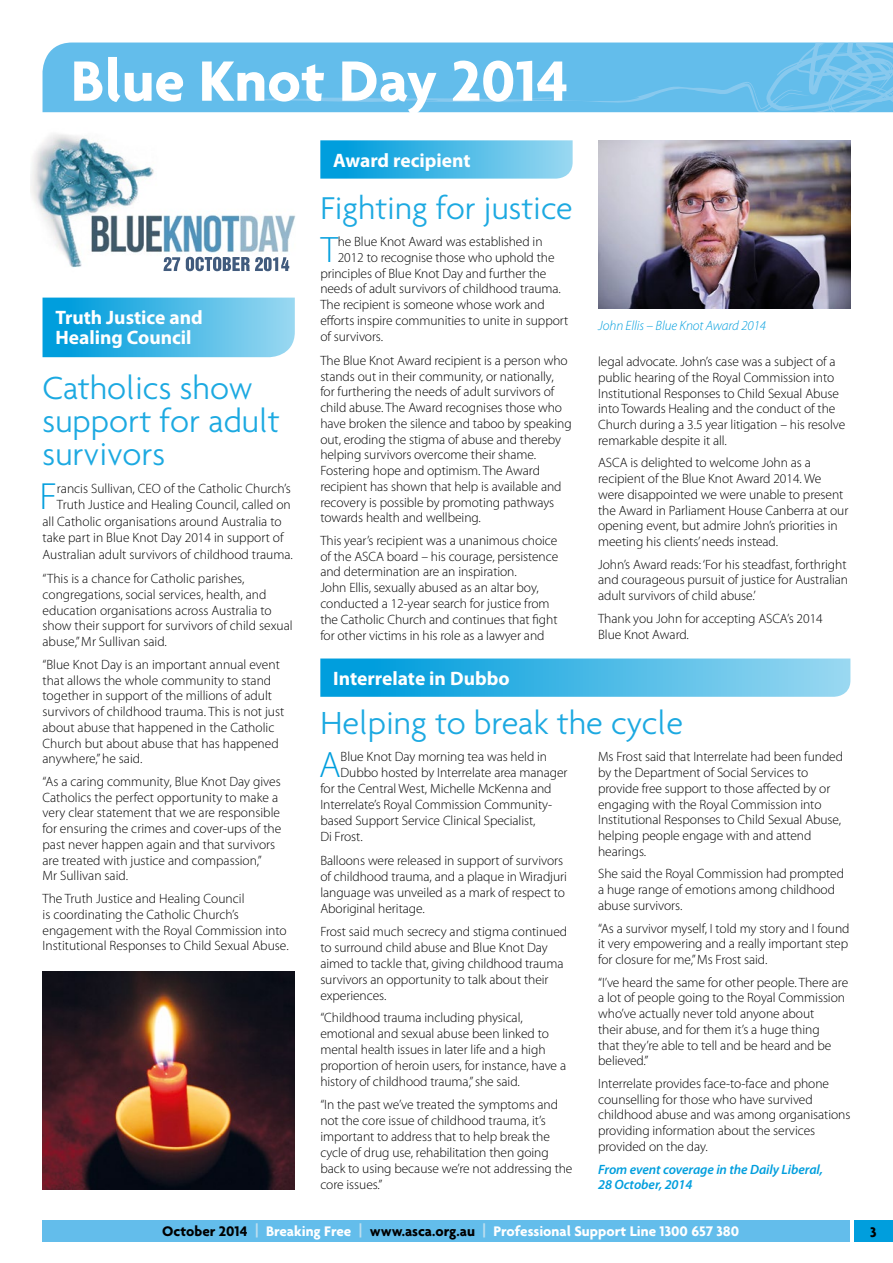
<style>
.page{position:relative;width:893px;height:1263px;background:#fff}
.page>*{position:absolute;margin:0;border:0;box-sizing:border-box;transform-origin:0 0}
.t1{font:700 61.5px "Agenda";color:#fff}
.t2{font:300 37.95px "Myriad Pro";color:#009edd}
.t3{font:300 36.9px "Myriad Pro";color:#009edd}
.t4{font:300 34.5px/33px "Agenda";color:#1ca9e1}
.t5{font:300 34.05px "Agenda";color:#1ca9e1}
.t6{font:700 19.5px/19.5px "Myriad Pro";color:#fff}
.t7{font:700 15px "Agenda";color:#fff}
.t8{font:700 15px "Agenda";color:#000}
.t9{font:300 13.5px/15.8px "Myriad Pro";letter-spacing:-.005em;color:#000}
.t10{font:italic 600 13.5px/15.8px "Myriad Pro";letter-spacing:-.005em;color:#009edd}
.t11{font:italic 300 13.5px "Myriad Pro";letter-spacing:-.005em;color:#009edd}
.s1{color:#000}
.s2{color:#bedfef}
</style>
<div class="page">
<div style="left:855px;top:1220px;width:38px;height:22px;background:#009edd"></div>
<div style="left:43px;top:1220px;width:807px;height:22px;background:#63bdeb"></div>
<div style="left:43px;top:43px;width:212px;height:69px;background:#63bdeb"></div>
<svg style="left:255px;top:43px;width:638px;height:69px;background:#66beeb"></svg>
<img style="left:31px;top:134px;width:265px;height:138px">
<svg style="left:164px;top:257px;width:16px;height:14px"></svg>
<svg style="left:186px;top:257px;width:103px;height:14px"></svg>
<img style="left:43px;top:971px;width:252px;height:218px">
<svg style="left:320px;top:140px;width:253px;height:39px;background:#4ab9e6"></svg>
<svg style="left:320px;top:658px;width:530px;height:39px;background:#49b9e6"></svg>
<svg style="left:43px;top:298px;width:252px;height:59px;background:#46b8e5"></svg>
<img style="left:598px;top:140px;width:252px;height:168px">
<h1 class="t1" style="left:71px;top:43px;width:499px">Blue Knot Day 2014</h1>
<h3 class="t6" style="left:333px;top:150px;width:139px">Award recipient</h3>
<h3 class="t6" style="left:55px;top:307px;width:149px">Truth Justice and<br>Healing Council</h3>
<h3 class="t4" style="left:43px;top:370px;width:239px">Catholics show support for adult survivors</h3>
<h2 class="t2" style="left:39px;top:474px;width:19px">F</h2>
<p class="t9" style="left:57px;top:480px;width:235px">rancis Sullivan, CEO of the Catholic Church’s</p>
<p class="t9" style="left:57px;top:497px;width:235px">Truth Justice and Healing Council, called on</p>
<p class="t9" style="left:43px;top:513px;width:241px">all Catholic organisations around Australia to</p>
<p class="t9" style="left:43px;top:530px;width:243px">take part in Blue Knot Day 2014 in support of</p>
<p class="t9" style="left:43px;top:546px;width:252px">Australian adult survivors of childhood trauma.</p>
<p class="t9" style="left:43px;top:571px;width:252px">“This is a chance for Catholic parishes, congregations, social services, health, and education organisations across Australia to show their support for survivors of child sexual abuse,” Mr Sullivan said.</p>
<p class="t9" style="left:43px;top:656px;width:243px">“Blue Knot Day is an important annual event that allows the whole community to stand together in support of the millions of adult survivors of childhood trauma. This is not just about abuse that happened in the Catholic Church but about abuse that has happened anywhere,” he said.</p>
<p class="t9" style="left:43px;top:773px;width:240px">“As a caring community, Blue Knot Day gives Catholics the perfect opportunity to make a very clear statement that we are responsible for ensuring the crimes and cover-ups of the past never happen again and that survivors are treated with justice and compassion,”<br>Mr Sullivan said.</p>
<p class="t9" style="left:43px;top:890px;width:248px">The Truth Justice and Healing Council<br>is coordinating the Catholic Church’s engagement with the Royal Commission into Institutional Responses to Child Sexual Abuse.</p>
<h3 class="t5" style="left:320px;top:188px;width:254px">Fighting for justice</h3>
<h3 class="t3" style="left:321px;top:227px;width:19px">T</h3>
<p class="t9" style="left:338px;top:234px;width:206px">he Blue Knot Award was established in</p>
<p class="t9" style="left:338px;top:249px;width:218px">2012 to recognise those who uphold the</p>
<p class="t9" style="left:320px;top:265px;width:228px">principles of Blue Knot Day and further the</p>
<p class="t9" style="left:320px;top:281px;width:242px">needs of adult survivors of childhood trauma.</p>
<p class="t9" style="left:320px;top:297px;width:226px">The recipient is someone whose work and</p>
<p class="t9" style="left:320px;top:312px;width:249px">efforts inspire communities to unite in support</p>
<p class="t9" style="left:320px;top:328px;width:64px">of survivors.</p>
<p class="t9" style="left:320px;top:352px;width:253px">The Blue Knot Award recipient is a person who stands out in their community, or nationally,<br>for furthering the needs of adult survivors of child abuse. The Award recognises those who have broken the silence and taboo by speaking out, eroding the stigma of abuse and thereby helping survivors overcome their shame.<br>Fostering hope and optimism. The Award recipient has shown that help is available and recovery is possible by promoting pathways towards health and wellbeing.</p>
<p class="t9" style="left:320px;top:532px;width:239px">This year’s recipient was a unanimous choice of the ASCA board – his courage, persistence and determination are an inspiration.<br>John Ellis, sexually abused as an altar boy, conducted a 12-year search for justice from the Catholic Church and continues that fight for other victims in his role as a lawyer and</p>
<h3 class="t6" style="left:333px;top:668px;width:178px">Interrelate in Dubbo</h3>
<p class="t11" style="left:598px;top:318px;width:169px">John Ellis – Blue Knot Award 2014</p>
<p class="t9" style="left:598px;top:353px;width:249px">legal advocate. John’s case was a subject of a public hearing of the Royal Commission into Institutional Responses to Child Sexual Abuse into Towards Healing and the conduct of the Church during a 3.5 year litigation – his resolve remarkable despite it all.</p>
<p class="t9" style="left:598px;top:455px;width:252px">ASCA is delighted to welcome John as a recipient of the Blue Knot Award 2014. We were disappointed we were unable to present the Award in Parliament House Canberra at our opening event, but admire John’s priorities in meeting his clients’ needs instead.</p>
<p class="t9" style="left:598px;top:556px;width:252px">John’s Award reads: ‘For his steadfast, forthright and courageous pursuit of justice for Australian adult survivors of child abuse.’</p>
<p class="t9" style="left:598px;top:610px;width:226px">Thank you John for accepting ASCA’s 2014<br>Blue Knot Award.</p>
<h3 class="t4" style="left:320px;top:706px;width:364px">Helping to break the cycle</h3>
<h3 class="t3" style="left:319px;top:742px;width:23px">A</h3>
<p class="t9" style="left:341px;top:749px;width:208px">Blue Knot Day morning tea was held in</p>
<p class="t9" style="left:598px;top:749px;width:246px">Ms Frost said that Interrelate had been funded by the Department of Social Services to provide free support to those affected by or engaging with the Royal Commission into Institutional Responses to Child Sexual Abuse, helping people engage with and attend hearings.</p>
<p class="t9" style="left:598px;top:866px;width:247px">She said the Royal Commission had prompted a huge range of emotions among childhood abuse survivors.</p>
<p class="t9" style="left:598px;top:920px;width:253px;text-align:justify">“As a survivor myself, I told my story and I found it very empowering and a really important step for closure for me,” Ms Frost said.</p>
<p class="t9" style="left:598px;top:974px;width:252px">“I’ve heard the same for other people. There are a lot of people going to the Royal Commission who’ve actually never told anyone about<br>their abuse, and for them it’s a huge thing<br>that they’re able to tell and be heard and be believed.”</p>
<p class="t9" style="left:598px;top:1075px;width:254px">Interrelate provides face-to-face and phone counselling for those who have survived childhood abuse and was among organisations providing information about the services provided on the day.</p>
<p class="t10" style="left:598px;top:1161px;width:226px">From event coverage in the Daily Liberal,<br>28 October, 2014</p>
<p class="t9" style="left:341px;top:764px;width:228px">Dubbo hosted by Interrelate area manager</p>
<p class="t9" style="left:320px;top:780px;width:233px">for the Central West, Michelle McKenna and</p>
<p class="t9" style="left:320px;top:796px;width:233px">Interrelate’s Royal Commission Community-</p>
<p class="t9" style="left:320px;top:812px;width:217px">based Support Service Clinical Specialist,</p>
<p class="t9" style="left:320px;top:828px;width:44px">Di Frost.</p>
<p class="t9" style="left:320px;top:853px;width:248px">Balloons were released in support of survivors of childhood trauma, and a plaque in Wiradjuri language was unveiled as a mark of respect to Aboriginal heritage.</p>
<p class="t9" style="left:320px;top:923px;width:248px">Frost said much secrecy and stigma continued to surround child abuse and Blue Knot Day aimed to tackle that, giving childhood trauma survivors an opportunity to talk about their experiences.</p>
<p class="t9" style="left:320px;top:1010px;width:247px">“Childhood trauma including physical, emotional and sexual abuse been linked to mental health issues in later life and a high proportion of heroin users, for instance, have a history of childhood trauma,” she said.</p>
<p class="t9" style="left:320px;top:1096px;width:254px">“In the past we’ve treated the symptoms and not the core issue of childhood trauma, it’s important to address that to help break the cycle of drug use, rehabilitation then going back to using because we’re not addressing the core issues.”</p>
<p class="t7" style="left:162px;top:1222px;width:578px"><span class="s1">October 2014</span> <span class="s2">|</span> Breaking Free <span class="s2">|</span> <span class="s1">www.asca.org.au</span> <span class="s2">|</span> Professional Support Line 1300 657 380</p>
<p class="t8" style="left:870px;top:1223px;width:8px">3</p>
</div>
